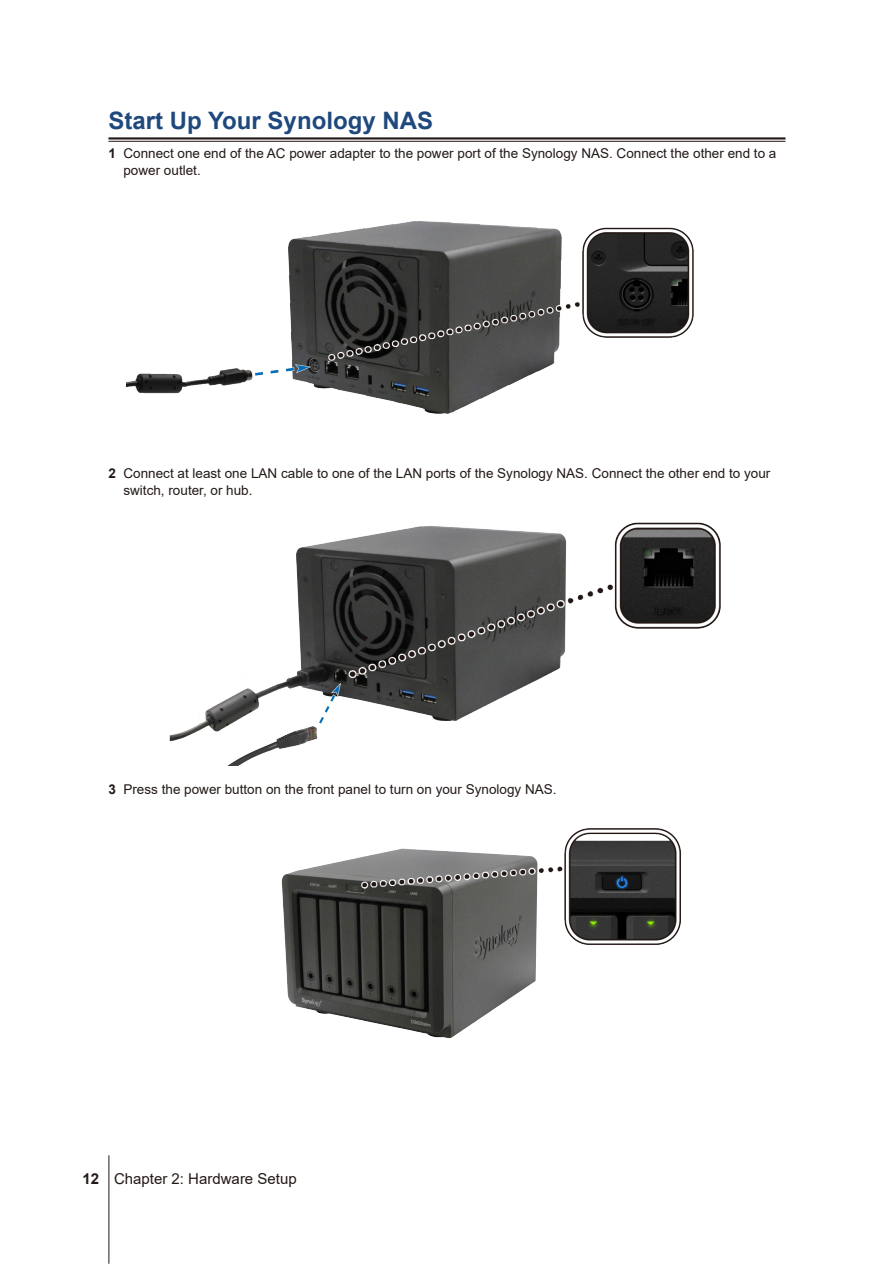
<style>
.page{position:relative;width:894px;height:1264px;background:#fff}
.page>*{position:absolute;margin:0;border:0;box-sizing:border-box;transform-origin:0 0}
.H2-underline{font:700 24px "Arial";color:#1f497d}
.t1{font:15px "Arial";color:#231916}
.t2{font:13.5px/16.5px "Arial";color:#231916}
.s1{font-weight:700}
</style>
<div class="page">
<hr style="left:108px;top:1155px;width:1px;height:108px;background:#231916">
<hr style="left:108px;top:137px;width:677px;height:2px;background:#231916">
<hr style="left:108px;top:141px;width:677px;height:1px;background:#231916">
<img style="left:127px;top:221px;width:567px;height:193px">
<img style="left:169px;top:522px;width:552px;height:244px">
<img style="left:281px;top:828px;width:400px;height:211px">
<p class="H2-underline" style="left:108px;top:104px;width:326px">Start Up Your Synology NAS</p>
<p class="t2" style="left:123px;top:145px;width:654px;text-indent:-15px"><span class="s1">1</span> Connect one end of the AC power adapter to the power port of the Synology NAS. Connect the other end to a power outlet.</p>
<p class="t2" style="left:123px;top:465px;width:648px;text-indent:-15px"><span class="s1">2</span> Connect at least one LAN cable to one of the LAN ports of the Synology NAS. Connect the other end to your switch, router, or hub.</p>
<p class="t2" style="left:108px;top:781px;width:449px"><span class="s1">3</span> Press the power button on the front panel to turn on your Synology NAS.</p>
<p class="t1" style="left:82px;top:1168px;width:216px"><span class="s1">12</span> Chapter 2: Hardware Setup</p>
</div>
